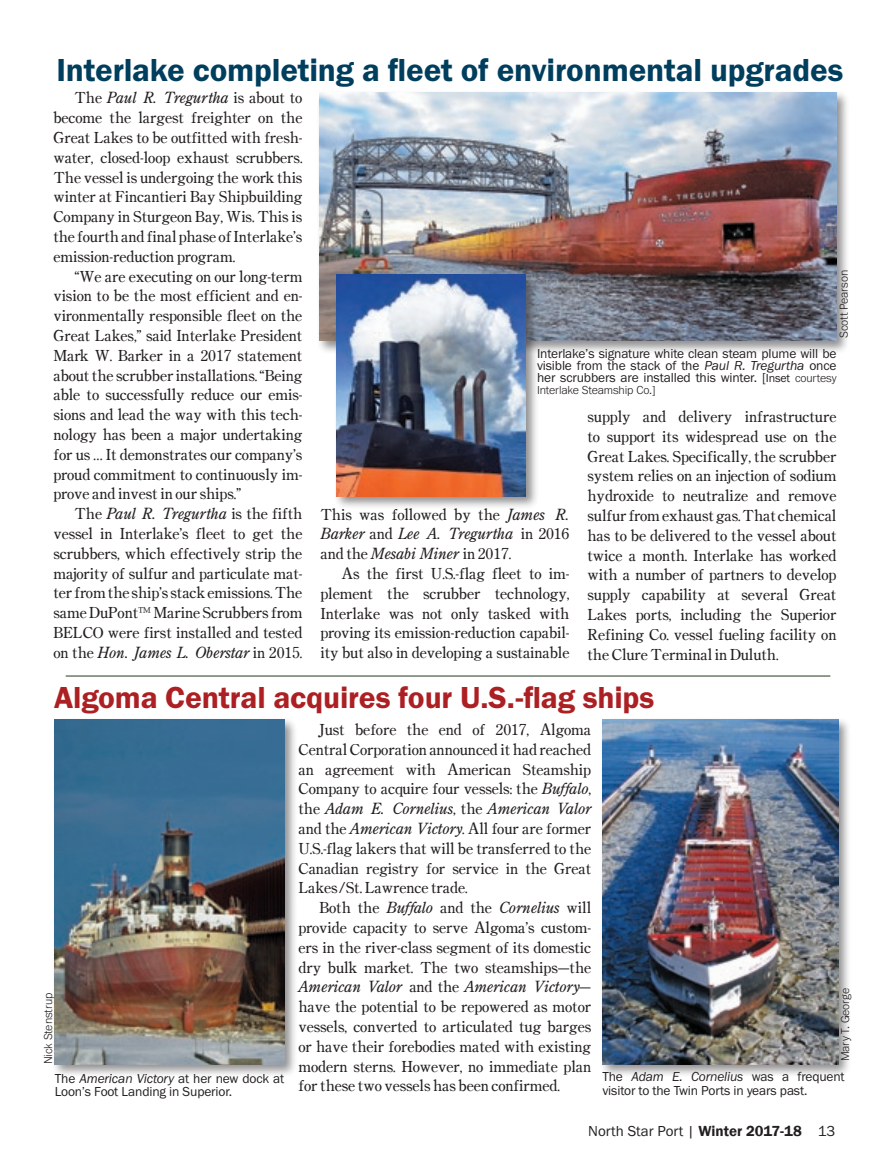
<style>
.page{position:relative;width:891px;height:1161px;background:#fff}
.page>*{position:absolute;margin:0;border:0;box-sizing:border-box;transform-origin:0 0}
.body{font:33px "Franklin Gothic URW Dem";letter-spacing:-.005em;color:#003e5e}
.body-2{font:31.5px "Franklin Gothic URW Dem";letter-spacing:-.005em;color:#ac1f22}
.t1{font:15.3px/19.8px "Century Oldstyle ICG";letter-spacing:-.01em;color:#231f20;text-align:justify}
.t2{font:15px "Franklin Gothic URW Boo";color:#231f20}
.bylines{font:13.5px/12px "Franklin Gothic URW Boo";letter-spacing:-.01em;color:#231f20;text-align:justify}
.bylines-2{font:300 12px "Franklin Gothic URW";letter-spacing:-.01em;color:#231f20}
.s1{font-family:"Century Old Style Std";font-style:italic}
.s2{font-family:"Franklin Gothic URW Boo Ita"}
.s3{font-size:12px}
.s4{font-family:"Franklin Gothic URW";font-weight:300;font-size:12px}
.s5{font-family:"Franklin Gothic";font-weight:600}
</style>
<div class="page">
<div style="left:316px;top:89px;width:534px;height:265px;background:#231f20;opacity:.5"></div>
<img style="left:320px;top:93px;width:517px;height:248px">
<hr style="left:66px;top:675px;width:764px;height:2px;background:#6d7a69">
<div style="left:599px;top:716px;width:252px;height:362px;background:#231f20;opacity:.5"></div>
<img style="left:602px;top:720px;width:236px;height:344px">
<div style="left:51px;top:716px;width:247px;height:362px;background:#231f20;opacity:.5"></div>
<img style="left:55px;top:720px;width:229px;height:344px">
<div style="left:333px;top:271px;width:206px;height:239px;background:#231f20;opacity:.5"></div>
<img style="left:337px;top:274px;width:189px;height:222px">
<p class="body" style="left:57px;top:50px;width:788px">Interlake completing a fleet of environmental upgrades</p>
<p class="t1" style="left:53px;top:88px;width:251px;text-indent:21px">The <span class="s1">Paul R. Tregurtha</span> is about to become the largest freighter on the Great Lakes to be outfitted with fresh&shy;water, closed-loop exhaust scrubbers.<br>The vessel is undergoing the work this winter at Fincantieri Bay Shipbuilding Company in Sturgeon Bay, Wis. This is the fourth and final phase of Interlake’s emission-reduction program.</p>
<p class="t1" style="left:53px;top:266px;width:251px;text-indent:21px">“We are executing on our long-term vision to be the most efficient and en&shy;vironmentally responsible fleet on the Great Lakes,” said Interlake President Mark W. Barker in a 2017 statement about the scrubber installations. “Being able to successfully reduce our emis&shy;sions and lead the way with this tech&shy;nology has been a major undertaking for us … It demonstrates our company’s proud commitment to continuously im&shy;prove and invest in our ships.”</p>
<p class="t1" style="left:53px;top:503px;width:251px;text-indent:21px">The <span class="s1">Paul R. Tregurtha</span> is the fifth vessel in Interlake’s fleet to get the scrubbers, which effectively strip the majority of sulfur and particulate mat&shy;ter from the ship’s stack emissions. The same DuPont™ Marine Scrubbers from BELCO were first installed and tested on the <span class="s1">Hon. James L. Oberstar</span> in 2015.</p>
<p class="t1" style="left:320px;top:504px;width:251px">This was followed by the <span class="s1">James R.<br>Barker</span> and <span class="s1">Lee A. Tregurtha</span> in 2016 and the <span class="s1">Mesabi Miner</span> in 2017.</p>
<p class="bylines-2" style="left:836px;top:338px;width:70px;rotate:-90deg">Scott Pearson</p>
<p class="bylines" style="left:537px;top:347px;width:301px">Interlake’s signature white clean steam plume will be visible from the stack of the <span class="s2">Paul R. Tregurtha</span> once her scrubbers are installed this winter. [<span class="s3">Inset</span> <span class="s4">courtesy</span></p>
<p class="bylines-2" style="left:537px;top:382px;width:120px">Interlake Steamship Co.]</p>
<p class="t1" style="left:588px;top:406px;width:251px">supply and delivery infrastructure to support its widespread use on the Great Lakes. Specifically, the scrubber</p>
<p class="t1" style="left:588px;top:466px;width:251px">system relies on an injection of sodium hydroxide to neutralize and remove sulfur from exhaust gas. That chemical</p>
<p class="t1" style="left:588px;top:525px;width:251px">has to be delivered to the vessel about twice a month. Interlake has worked with a number of partners to develop supply capability at several Great Lakes ports, including the Superior</p>
<p class="t1" style="left:588px;top:624px;width:251px">Refining Co. vessel fueling facility on the Clure Terminal in Duluth.</p>
<p class="t1" style="left:320px;top:563px;width:251px;text-align:right">As the first U.S.-flag fleet to im&shy;plement the scrubber technology,</p>
<p class="t1" style="left:320px;top:603px;width:251px">Interlake was not only tasked with proving its emission-reduction capabil&shy;ity but also in developing a sustainable</p>
<p class="body-2" style="left:54px;top:679px;width:602px">Algoma Central acquires four U.S.-flag ships</p>
<p class="bylines-2" style="left:41px;top:1064px;width:73px;rotate:-90deg">Nick Stenstrup</p>
<p class="bylines" style="left:55px;top:1071px;width:231px;line-height:13.5px">The <span class="s2">American Victory</span> at her new dock at<br>Loon’s Foot Landing in Superior.</p>
<p class="t1" style="left:319px;top:719px;width:273px">Just before the end of 2017, Algoma</p>
<p class="t1" style="left:298px;top:739px;width:294px">Central Corporation announced it had reached an agreement with American Steamship</p>
<p class="t1" style="left:298px;top:779px;width:294px">Company to acquire four vessels: the <span class="s1">Buffalo</span>, the <span class="s1">Adam E. Cornelius</span>, the <span class="s1">American Valor </span>and the <span class="s1">American Victory</span>. All four are former U.S.-flag lakers that will be transferred to the Canadian registry for service in the Great Lakes/St. Lawrence trade.</p>
<p class="t1" style="left:298px;top:897px;width:294px;text-indent:21px">Both the <span class="s1">Buffalo</span> and the <span class="s1">Cornelius</span> will provide capacity to serve Algoma’s custom&shy;ers in the river-class segment of its domestic dry bulk market. The two steamships—the</p>
<p class="t1" style="left:298px;top:977px;width:294px"><span class="s1">American Valor</span> and the <span class="s1">American Victory</span>— have the potential to be repowered as motor vessels, converted to articulated tug barges or have their forebodies mated with existing modern sterns. However, no immediate plan for these two vessels has been confirmed.</p>
<p class="bylines-2" style="left:838px;top:1061px;width:75px;rotate:-90deg">Mary T. George</p>
<p class="bylines" style="left:602px;top:1071px;width:244px">The <span class="s2">Adam E. Cornelius</span> was a frequent</p>
<p class="bylines" style="left:602px;top:1084px;width:207px">visitor to the Twin Ports in years past.</p>
<p class="t2" style="left:588px;top:1122px;width:249px">North Star Port | <span class="s5">Winter 2017-18</span> 13</p>
</div>
